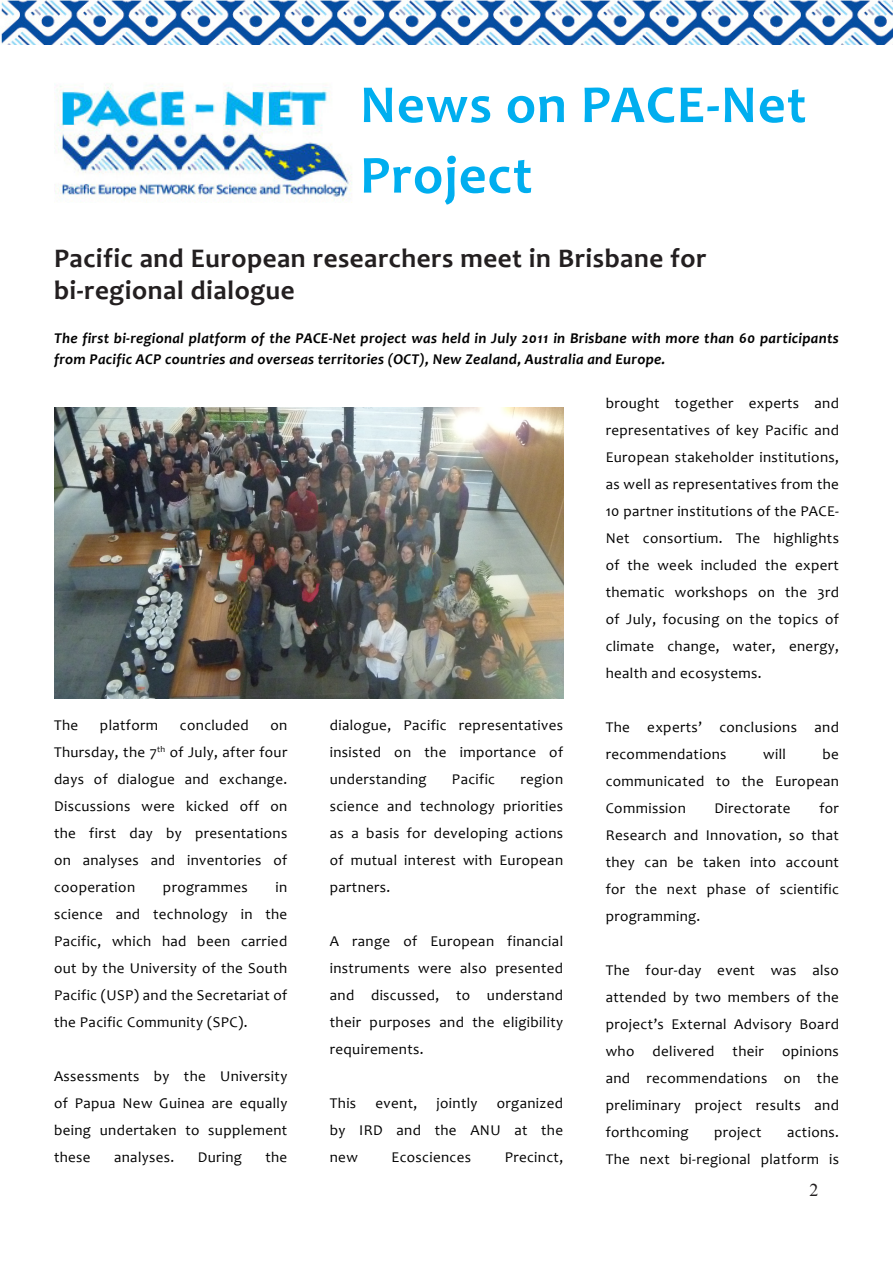
<style>
.page{position:relative;width:893px;height:1263px;background:#fff}
.page>*{position:absolute;margin:0;border:0;box-sizing:border-box;transform-origin:0 0}
.t1{font:700 54px/70.5px "Candara";letter-spacing:.02em;color:#00aeef}
.t2{font:700 27px/31.5px "Candara";letter-spacing:.02em;color:#231f20}
.t3{font:18px "Times New Roman";color:#231f20}
.t4{font:15px/27px "Candara";letter-spacing:.025em;color:#000;text-align:justify}
.t5{font:italic 700 15px/21px "Candara";letter-spacing:.02em;color:#000}
</style>
<div class="page">
<img style="left:1px;top:0;width:892px;height:44px">
<img style="left:55px;top:84px;width:297px;height:117px">
<img style="left:54px;top:408px;width:509px;height:291px">
<h1 class="t1" style="left:360px;top:69px;width:448px">News on PACE-Net<br>Project</h1>
<h2 class="t2" style="left:54px;top:243px;width:654px">Pacific and European researchers meet in Brisbane for bi-regional dialogue</h2>
<p class="t5" style="left:54px;top:327px;width:786px">The first bi-regional platform of the PACE-Net project was held in July 2011 in Brisbane with more than 60 participants from Pacific ACP countries and overseas territories (OCT), New Zealand, Australia and Europe.</p>
<p class="t4" style="left:54px;top:712px;width:26px">The</p>
<p class="t4" style="left:100px;top:712px;width:60px">platform</p>
<p class="t4" style="left:180px;top:712px;width:70px">concluded</p>
<p class="t4" style="left:54px;top:712px;width:235px;text-indent:216px">on Thursday, the 7<sup>th</sup> of July, after four days of dialogue and exchange.<br>Discussions were kicked off on the first day by presentations on analyses and inventories of cooperation</p>
<p class="t4" style="left:54px;top:874px;width:235px;text-indent:222px">in science and technology in the Pacific, which had been carried out by the University of the South Pacific (USP) and the Secretariat of the Pacific Community (SPC).</p>
<p class="t4" style="left:54px;top:1063px;width:235px">Assessments by the University of Papua New Guinea are equally being undertaken to supplement these</p>
<p class="t4" style="left:163px;top:874px;width:86px">programmes</p>
<p class="t4" style="left:114px;top:1144px;width:62px">analyses.</p>
<p class="t4" style="left:198px;top:1144px;width:46px">During</p>
<p class="t4" style="left:265px;top:1144px;width:23px">the</p>
<p class="t4" style="left:330px;top:712px;width:235px">dialogue, Pacific representatives insisted on the importance of understanding</p>
<p class="t4" style="left:452px;top:766px;width:45px">Pacific</p>
<p class="t4" style="left:330px;top:766px;width:235px;text-indent:191px">region science and technology priorities as a basis for developing actions of mutual interest with European partners.</p>
<p class="t4" style="left:330px;top:928px;width:235px">A range of European financial instruments were also presented and discussed, to understand their purposes and the eligibility requirements.</p>
<p class="t4" style="left:330px;top:1090px;width:28px">This</p>
<p class="t4" style="left:375px;top:1090px;width:43px">event,</p>
<p class="t4" style="left:436px;top:1090px;width:43px">jointly</p>
<p class="t4" style="left:330px;top:1090px;width:235px;text-indent:167px">organized by IRD and the ANU at the new</p>
<p class="t4" style="left:391px;top:1144px;width:81px">Ecosciences</p>
<p class="t4" style="left:505px;top:1144px;width:60px">Precinct,</p>
<p class="t4" style="left:606px;top:389px;width:235px">brought together experts and representatives of key Pacific and European stakeholder institutions, as well as representatives from the 10 partner institutions of the PACE-Net consortium. The highlights of the week included the expert thematic workshops on the 3rd of July, focusing on the topics of climate change, water, energy, health and ecosystems.</p>
<p class="t4" style="left:606px;top:713px;width:235px">The experts’ conclusions and recommendations</p>
<p class="t4" style="left:606px;top:740px;width:235px;text-indent:217px">be communicated to the European Commission</p>
<p class="t4" style="left:763px;top:740px;width:24px">will</p>
<p class="t4" style="left:606px;top:794px;width:235px;text-indent:214px">for Research and Innovation, so that they can be taken into account for the next phase of scientific programming.</p>
<p class="t4" style="left:606px;top:956px;width:235px">The four-day event was also attended by two members of the project’s External Advisory Board who delivered their opinions and recommendations on the preliminary project results and forthcoming</p>
<p class="t4" style="left:715px;top:794px;width:77px">Directorate</p>
<p class="t4" style="left:606px;top:1118px;width:235px;text-align:right">actions.<br>The next bi-regional platform is</p>
<p class="t4" style="left:714px;top:1118px;width:49px">project</p>
<p class="t3" style="left:809px;top:1178px;width:10px">2</p>
</div>
